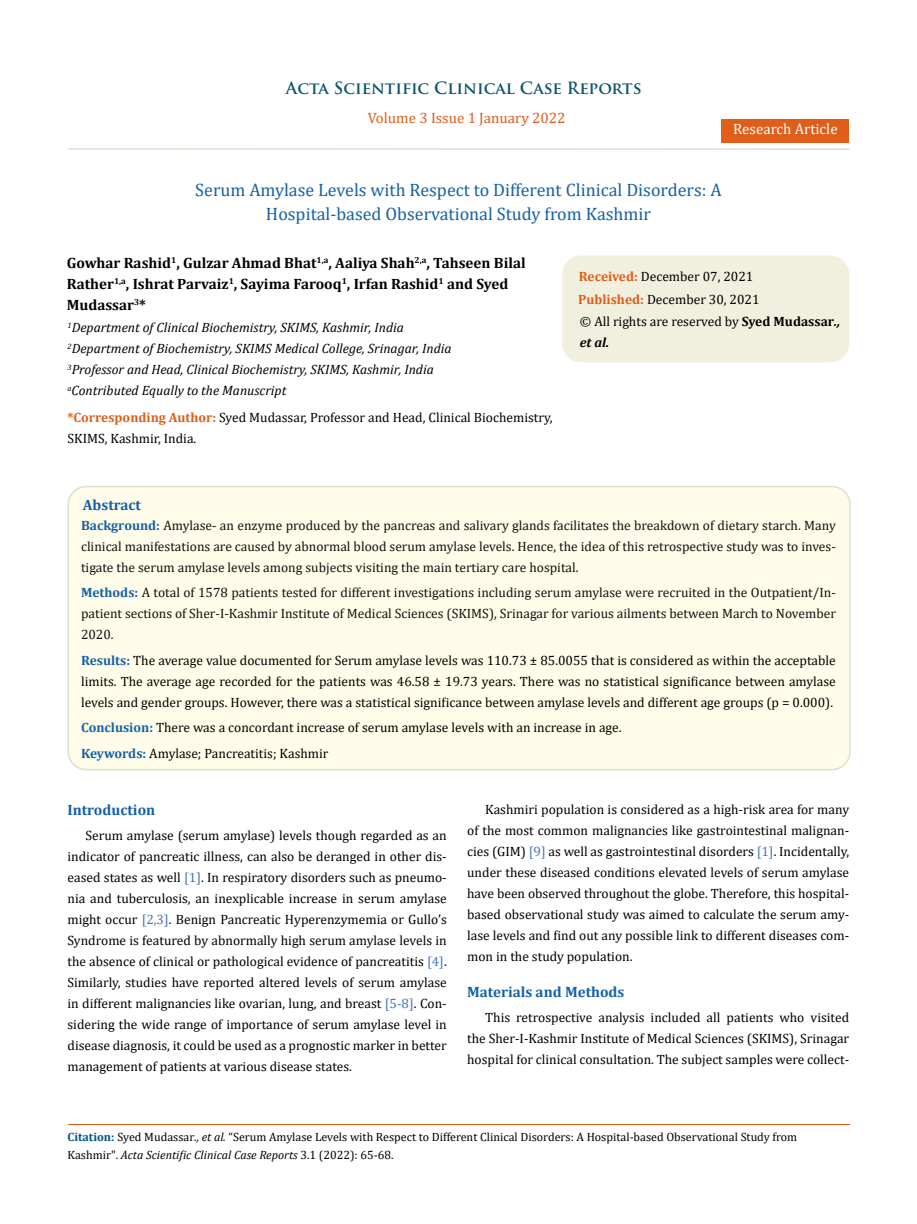
<style>
.page{position:relative;width:917px;height:1224px;background:#fff}
.page>*{position:absolute;margin:0;border:0;box-sizing:border-box;transform-origin:0 0}
.t1{font:18px/24px "Cambria";color:#1560a6;text-align:center}
.t2{font:700 16.5px "Trajan Pro";color:#0e546a}
.t3{font:700 15px/21px "Cambria";color:#000}
.t4{font:700 15px "Cambria";color:#1560a6}
.t5{font:15px "Cambria";color:#e05d1a}
.t6{font:15px "Cambria";color:#fff}
.t7{font:13.5px/21px "Cambria";color:#000}
.t8{font:13.5px/21px "Cambria";color:#111;text-align:justify}
.t9{font:italic 13.5px/21px "Cambria";color:#000}
.t10{font:12px/18px "Cambria";color:#000}
.s1{font-weight:700;color:#e05d1a}
.s2{font-weight:700}
.s3{font-weight:700;font-style:italic}
.s4{font-weight:700;color:#1560a6}
.s5{color:#4472c4}
.s6{font-weight:700;color:#035089}
.s7{font-style:italic}
</style>
<div class="page">
<div style="left:721px;top:119px;width:128px;height:23px;background:#e05d1a"></div>
<div style="left:563px;top:256px;width:285px;height:106px;background:#f1f0de;border-radius:18px"></div>
<div style="left:562px;top:256px;width:287px;height:106px;border:2px solid #f1f0de;border-radius:18px"></div>
<div style="left:68px;top:487px;width:781px;height:283px;background:#fffde9;border-radius:18px"></div>
<div style="left:67px;top:486px;width:783px;height:284px;border:2px solid #e0dfcd;border-radius:18px"></div>
<hr style="left:68px;top:1124px;width:781px;height:1px;background:#e05d1a">
<hr style="left:67px;top:148px;width:782px;height:2px;background:#e0dfcd">
<p class="t2" style="left:286px;top:77px;width:357px">Acta Scientific Clinical Case Reports</p>
<p class="t5" style="left:368px;top:109px;width:199px">Volume 3 Issue 1 January 2022</p>
<p class="t6" style="left:733px;top:120px;width:106px">Research Article</p>
<h1 class="t1" style="left:195px;top:178px;width:528px">Serum Amylase Levels with Respect to Different Clinical Disorders: A<br>Hospital-based Observational Study from Kashmir</h1>
<p class="t3" style="left:67px;top:252px;width:460px">Gowhar Rashid<sup>1</sup>, Gulzar Ahmad Bhat<sup>1,a</sup>, Aaliya Shah<sup>2,a</sup>, Tahseen Bilal<br>Rather<sup>1,a</sup>, Ishrat Parvaiz<sup>1</sup>, Sayima Farooq<sup>1</sup>, Irfan Rashid<sup>1</sup> and Syed<br>Mudassar<sup>3</sup>*</p>
<p class="t9" style="left:67px;top:317px;width:385px"><sup>1</sup>Department of Clinical Biochemistry, SKIMS, Kashmir, India <sup>2</sup>Department of Biochemistry, SKIMS Medical College, Srinagar, India <sup>3</sup>Professor and Head, Clinical Biochemistry, SKIMS, Kashmir, India <sup>a</sup>Contributed Equally to the Manuscript</p>
<p class="t7" style="left:67px;top:406px;width:486px"><span class="s1">*Corresponding Author:</span> Syed Mudassar, Professor and Head, Clinical Biochemistry,<br>SKIMS, Kashmir, India.</p>
<p class="t7" style="left:578px;top:265px;width:183px;line-height:23px"><span class="s1">Received:</span> December 07, 2021<br><span class="s1">Published:</span> December 30, 2021</p>
<p class="t7" style="left:580px;top:310px;width:262px">© All rights are reserved by <span class="s2">Syed Mudassar</span><span class="s3">., et al.</span></p>
<p class="t4" style="left:83px;top:494px;width:60px">Abstract</p>
<p class="t8" style="left:81px;top:514px;width:756px"><span class="s4">Background:</span> Amylase- an enzyme produced by the pancreas and salivary glands facilitates the breakdown of dietary starch. Many clinical manifestations are caused by abnormal blood serum amylase levels. Hence, the idea of this retrospective study was to inves&shy;tigate the serum amylase levels among subjects visiting the main tertiary care hospital.</p>
<p class="t8" style="left:81px;top:582px;width:756px"><span class="s4">Methods:</span> A total of 1578 patients tested for different investigations including serum amylase were recruited in the Outpatient/In&shy;patient sections of Sher-I-Kashmir Institute of Medical Sciences (SKIMS), Srinagar for various ailments between March to November 2020.</p>
<p class="t7" style="left:81px;top:649px;width:756px;text-align:justify"><span class="s4">Results:</span> The average value documented for Serum amylase levels was 110.73 ± 85.0055 that is considered as within the acceptable limits. The average age recorded for the patients was 46.58 ± 19.73 years. There was no statistical significance between amylase levels and gender groups. However, there was a statistical significance between amylase levels and different age groups (p = 0.000).</p>
<p class="t7" style="left:81px;top:715px;width:542px;line-height:25.5px"><span class="s4">Conclusion:</span> There was a concordant increase of serum amylase levels with an increase in age.<br><span class="s4">Keywords:</span> Amylase; Pancreatitis; Kashmir</p>
<p class="t4" style="left:67px;top:799px;width:89px">Introduction</p>
<p class="t7" style="left:67px;top:825px;width:381px;text-align:justify;text-indent:18px">Serum amylase (serum amylase) levels though regarded as an indicator of pancreatic illness, can also be deranged in other dis&shy;eased states as well <span class="s5">[1]</span>. In respiratory disorders such as pneumo&shy;nia and tuberculosis, an inexplicable increase in serum amylase might occur <span class="s5">[2,3]</span>. Benign Pancreatic Hyperenzymemia or Gullo’s Syndrome is featured by abnormally high serum amylase levels in the absence of clinical or pathological evidence of pancreatitis <span class="s5">[4]</span>.<br>Similarly, studies have reported altered levels of serum amylase in different malignancies like ovarian, lung, and breast <span class="s5">[5-8]</span>. Con&shy;sidering the wide range of importance of serum amylase level in disease diagnosis, it could be used as a prognostic marker in better management of patients at various disease states.</p>
<p class="t7" style="left:467px;top:798px;width:383px;text-align:justify;text-indent:18px">Kashmiri population is considered as a high-risk area for many of the most common malignancies like gastrointestinal malignan&shy;cies (GIM) <span class="s5">[9]</span> as well as gastrointestinal disorders <span class="s5">[1]</span>. Incidentally, under these diseased conditions elevated levels of serum amylase have been observed throughout the globe. Therefore, this hospital&shy;based observational study was aimed to calculate the serum amy&shy;lase levels and find out any possible link to different diseases com&shy;mon in the study population.</p>
<p class="t4" style="left:467px;top:981px;width:159px">Materials and Methods</p>
<p class="t7" style="left:467px;top:1007px;width:383px;text-align:justify;text-indent:18px">This retrospective analysis included all patients who visited the Sher-I-Kashmir Institute of Medical Sciences (SKIMS), Srinagar hospital for clinical consultation. The subject samples were collect-</p>
<p class="t10" style="left:68px;top:1128px;width:731px"><span class="s6">Citation:</span> Syed Mudassar<span class="s7">., et al.</span> “Serum Amylase Levels with Respect to Different Clinical Disorders: A Hospital-based Observational Study from<br>Kashmir". <span class="s7">Acta Scientific Clinical Case Reports</span> 3.1 (2022): 65-68.</p>
</div>
